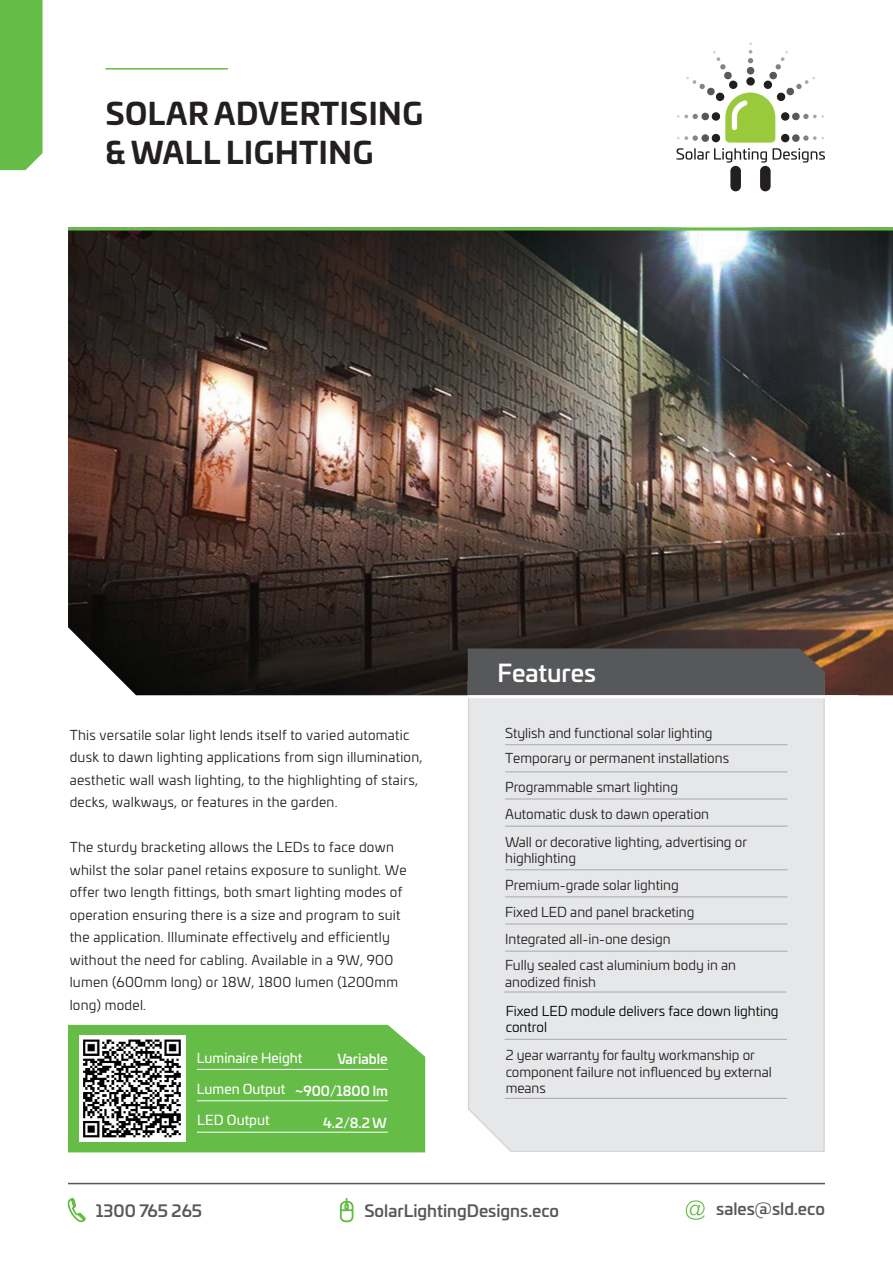
<style>
.page{position:relative;width:893px;height:1263px;background:#fff}
.page>*{position:absolute;margin:0;border:0;box-sizing:border-box;transform-origin:0 0}
.t1{font:700 30px/39px "Univia Pro";letter-spacing:.02em;color:#231f20}
.t2{font:500 24px "Univia Pro";color:#fff}
.t3{font:500 16.5px "Univia Pro";color:#57585a}
.t4{font:13.5px/22.5px "Univia Pro";letter-spacing:.02em;color:#231f20}
.t5{font:13.5px/16.5px "Univia Pro";color:#231f20}
.t6{font:13.5px "Univia Pro";color:#fff}
.t7{font:13.5px/16.2px "Univia Pro";color:#000}
.t8{font:500 13.5px "Univia Pro";color:#fff}
.s1{font-weight:500}
.s2{font-style:inherit}
</style>
<div class="page">
<img style="left:68px;top:230px;width:825px;height:465px">
<hr style="left:105px;top:68px;width:123px;height:2px;background:#65bc46">
<div style="left:467px;top:679px;width:358px;height:473px;background:#e6e7e9"></div>
<div style="left:68px;top:1025px;width:357px;height:127px;background:#65bc46"></div>
<hr style="left:505px;top:744px;width:282px;height:1px;background:#a8a9ad">
<hr style="left:505px;top:771px;width:282px;height:1px;background:#a8a9ad">
<hr style="left:505px;top:799px;width:282px;height:1px;background:#a8a9ad">
<hr style="left:505px;top:826px;width:282px;height:1px;background:#a8a9ad">
<hr style="left:505px;top:869px;width:282px;height:1px;background:#a8a9ad">
<hr style="left:505px;top:896px;width:282px;height:1px;background:#a8a9ad">
<hr style="left:505px;top:924px;width:282px;height:1px;background:#a8a9ad">
<hr style="left:505px;top:951px;width:282px;height:1px;background:#a8a9ad">
<hr style="left:504px;top:992px;width:282px;height:1px;background:#a8a9ad">
<hr style="left:505px;top:1039px;width:282px;height:1px;background:#a8a9ad">
<div style="left:468px;top:648px;width:357px;height:47px;background:#57585a"></div>
<div style="left:0;top:0;width:43px;height:170px;background:#65bc46"></div>
<hr style="left:468px;top:695px;width:391px;height:3px;background:#fff">
<hr style="left:68px;top:227px;width:825px;height:3px;background:#65bc46">
<svg style="left:340px;top:1198px;width:13px;height:24px"></svg>
<svg style="left:68px;top:1198px;width:18px;height:24px"></svg>
<svg style="left:686px;top:1200px;width:19px;height:20px"></svg>
<hr style="left:68px;top:1183px;width:757px;height:1px;background:#57585a">
<div style="left:730px;top:166px;width:11px;height:25px;background:#231f20;border-radius:5px"></div>
<div style="left:760px;top:166px;width:11px;height:25px;background:#231f20;border-radius:5px"></div>
<svg style="left:676px;top:43px;width:149px;height:120px"></svg>
<div style="left:80px;top:1035px;width:106px;height:107px;background:#fff"></div>
<hr style="left:197px;top:1069px;width:191px;height:1px;background:#fff">
<hr style="left:197px;top:1100px;width:191px;height:1px;background:#fff">
<hr style="left:197px;top:1132px;width:191px;height:1px;background:#fff">
<img style="left:83px;top:1040px;width:98px;height:98px">
<hr style="left:505px;top:1098px;width:282px;height:1px;background:#a8a9ad">
<p class="t1" style="left:105px;top:92px;width:319px">SOLAR ADVERTISING &amp; WALL LIGHTING</p>
<p class="t4" style="left:70px;top:723px;width:354px">This versatile solar light lends itself to varied automatic dusk to dawn lighting applications from sign illumination, aesthetic wall wash lighting, to the highlighting of stairs, decks, walkways, or features in the garden.</p>
<p class="t4" style="left:70px;top:835px;width:339px">The sturdy bracketing allows the LEDs to face down whilst the solar panel retains exposure to sunlight. We offer two length fittings, both smart lighting modes of operation ensuring there is a size and program to suit the application. Illuminate effectively and efficiently without the need for cabling. Available in a 9W, 900 lumen (600mm long) or 18W, 1800 lumen (1200mm long) model.</p>
<p class="t6" style="left:197px;top:1047px;width:107px">Luminaire Height</p>
<p class="t8" style="left:337px;top:1048px;width:52px">Variable</p>
<p class="t6" style="left:197px;top:1079px;width:193px">Lumen Output <span class="s1">~900/1800 lm</span></p>
<p class="t6" style="left:197px;top:1110px;width:74px">LED Output</p>
<p class="t8" style="left:323px;top:1112px;width:66px">4.2/8.2 W</p>
<p class="t2" style="left:497px;top:654px;width:100px">Features</p>
<p class="t5" style="left:505px;top:724px;width:209px">Stylish and functional solar lighting</p>
<p class="t5" style="left:505px;top:749px;width:225px">Temporary or permanent installations</p>
<p class="t5" style="left:505px;top:778px;width:174px">Programmable smart lighting</p>
<p class="t5" style="left:505px;top:805px;width:205px">Automatic dusk to dawn operation</p>
<p class="t5" style="left:505px;top:833px;width:243px">Wall or decorative lighting, advertising or highlighting</p>
<p class="t5" style="left:505px;top:876px;width:175px">Premium-grade solar lighting</p>
<p class="t5" style="left:505px;top:903px;width:191px"><span class="s2">Fixed</span> LED and panel bracketing</p>
<p class="t5" style="left:505px;top:930px;width:167px">Integrated all-in-one design</p>
<p class="t5" style="left:505px;top:956px;width:232px">Fully sealed cast aluminium body in an anodized finish</p>
<p class="t7" style="left:506px;top:1002px;width:274px">Fixed LED module delivers face down lighting control</p>
<p class="t5" style="left:506px;top:1046px;width:268px">2 year warranty for faulty workmanship or component failure not influenced by external means</p>
<p class="t3" style="left:96px;top:1198px;width:108px">1300 765 265</p>
<p class="t3" style="left:364px;top:1198px;width:196px">SolarLightingDesigns.eco</p>
<p class="t3" style="left:716px;top:1196px;width:110px">sales@sld.eco</p>
</div>
